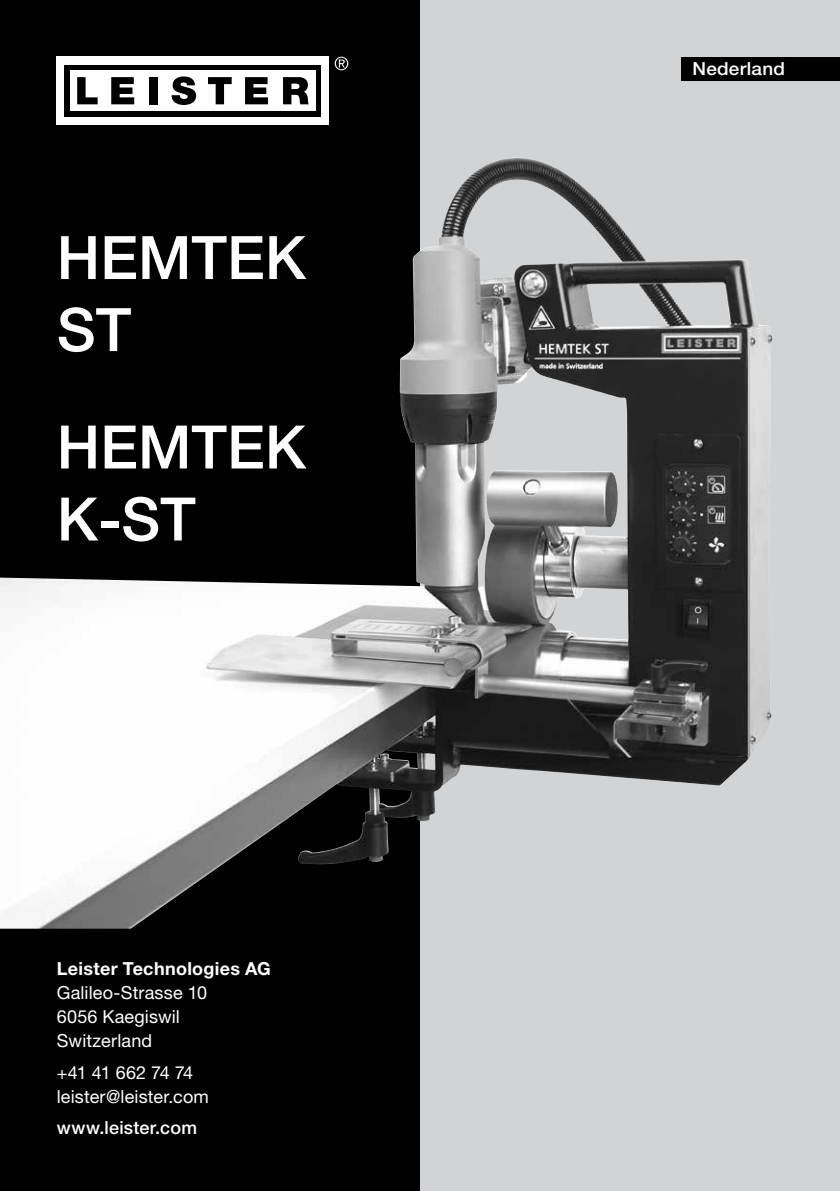
<style>
.page{position:relative;width:840px;height:1191px;background:#fff}
.page>*{position:absolute;margin:0;border:0;box-sizing:border-box;transform-origin:0 0}
.t1{font:500 60px/72px "Helvetica Neue LTW1 G";color:#fff}
.t2{font:18px/24px "Helvetica Neue LTW1 G";letter-spacing:.01em;color:#fff}
.t3{font:700 18px "Helvetica Neue LTW1 G";letter-spacing:.015em;color:#fff}
.t4{font:500 18px "Helvetica Neue LTW1 G";letter-spacing:.015em;color:#fff}
.t5{font:500 18px "Helvetica Neue LTW1 G";letter-spacing:.015em;color:#fff;scale:1.05 1}
</style>
<div class="page">
<div style="left:420px;top:0;width:419px;height:1191px;background:#d1d3d4"></div>
<div style="left:0;top:0;width:420px;height:1191px;background:#000"></div>
<img style="left:0;top:157px;width:772px;height:771px">
<svg style="left:334px;top:57px;width:14px;height:13px"></svg>
<div style="left:57px;top:57px;width:272px;height:68px;background:#fff"></div>
<div style="left:65px;top:65px;width:256px;height:52px;background:#000"></div>
<div style="left:70px;top:70px;width:245px;height:41px;background:#fff"></div>
<svg style="left:77px;top:77px;width:21px;height:27px"></svg>
<svg style="left:111px;top:77px;width:23px;height:27px"></svg>
<div style="left:149px;top:77px;width:8px;height:27px;background:#000"></div>
<svg style="left:171px;top:76px;width:25px;height:29px"></svg>
<svg style="left:208px;top:77px;width:23px;height:27px"></svg>
<svg style="left:245px;top:77px;width:23px;height:27px"></svg>
<svg style="left:283px;top:77px;width:25px;height:27px"></svg>
<div style="left:680px;top:57px;width:159px;height:24px;background:#000"></div>
<h1 class="t1" style="left:57px;top:222px;width:250px">HEMTEK<br>ST</h1>
<h1 class="t1" style="left:57px;top:411px;width:250px">HEMTEK<br>K-ST</h1>
<p class="t3" style="left:57px;top:958px;width:215px">Leister Technologies AG</p>
<p class="t2" style="left:57px;top:981px;width:152px">Galileo-Strasse 10<br>6056 Kaegiswil<br>Switzerland</p>
<p class="t2" style="left:57px;top:1060px;width:154px">+41 41 662 74 74 leister@leister.com</p>
<p class="t4" style="left:57px;top:1117px;width:142px">www.leister.com</p>
<p class="t5" style="left:692px;top:58px;width:90px">Nederland</p>
</div>
